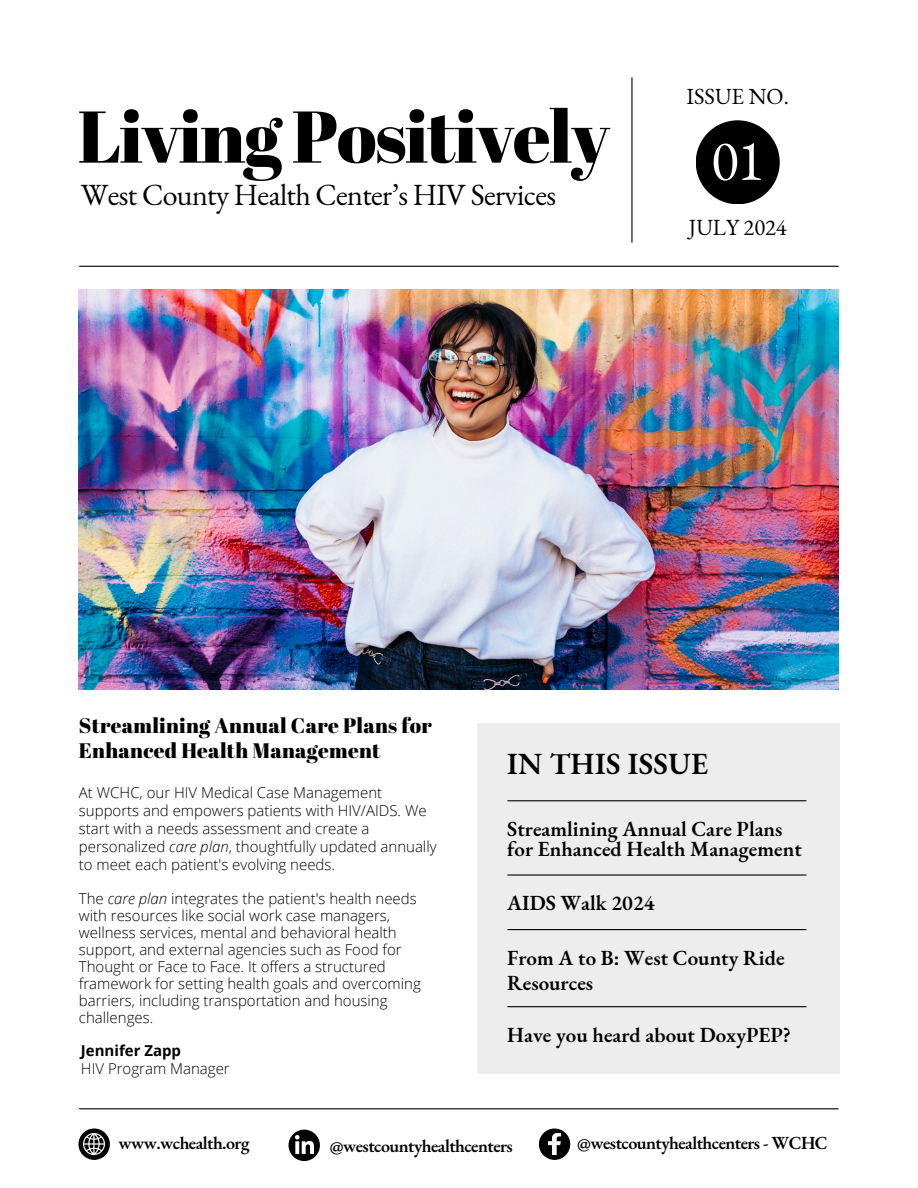
<style>
.page{position:relative;width:918px;height:1188px;background:#fff}
.page>*{position:absolute;margin:0;border:0;box-sizing:border-box;transform-origin:0 0}
.t1{font:73.05px "Abril Fatface";letter-spacing:-.02em;color:#000}
.t2{font:57.6px "EB Garamond";color:#fff}
.t3{font:30px "EB Garamond";letter-spacing:-.02em;color:#000}
.t4{font:600 30px "EB Garamond";letter-spacing:.01em;color:#000}
.t5{font:22.5px "EB Garamond";color:#000}
.t6{font:600 21px/20.2px "EB Garamond";color:#000}
.t7{font:21px/24.8px "Abril Fatface";letter-spacing:.01em;color:#000}
.t8{font:600 18px "EB Garamond";letter-spacing:-.03em;color:#000}
.t9{font:300 15px/17px "Open Sans";color:#000}
.t10{font:700 15px "Open Sans";color:#000}
.s1{font-style:italic}
</style>
<div class="page">
<hr style="left:631px;top:78px;width:2px;height:164px;background:#000">
<div style="left:696px;top:120px;width:84px;height:84px;background:#000;border-radius:50%"></div>
<hr style="left:80px;top:266px;width:758px;height:1px;background:#000">
<img style="left:79px;top:289px;width:759px;height:401px">
<div style="left:477px;top:724px;width:362px;height:350px;background:#ededed"></div>
<hr style="left:508px;top:800px;width:298px;height:1px;background:#000">
<hr style="left:508px;top:874px;width:298px;height:2px;background:#000">
<hr style="left:508px;top:929px;width:298px;height:1px;background:#000">
<hr style="left:508px;top:1006px;width:298px;height:1px;background:#000">
<hr style="left:80px;top:1108px;width:758px;height:1px;background:#000">
<svg style="left:78px;top:1129px;width:32px;height:31px"></svg>
<img style="left:84px;top:1134px;width:20px;height:20px">
<div style="left:289px;top:1130px;width:31px;height:31px;background:#000;border-radius:50%"></div>
<img style="left:296px;top:1136px;width:18px;height:18px">
<div style="left:539px;top:1129px;width:31px;height:31px;background:#000;border-radius:50%"></div>
<img style="left:549px;top:1134px;width:11px;height:20px">
<h5 class="t1" style="left:78px;top:85px;width:533px">Living Positively</h5>
<h5 class="t3" style="left:81px;top:175px;width:477px">West County Health Center’s HIV Services</h5>
<h5 class="t5" style="left:687px;top:81px;width:104px">ISSUE NO.</h5>
<h1 class="t2" style="left:711px;top:122px;width:55px">01</h1>
<h5 class="t5" style="left:689px;top:212px;width:100px">JULY 2024</h5>
<h6 class="t7" style="left:79px;top:713px;width:354px">Streamlining Annual Care Plans for<br>Enhanced Health Management</h6>
<p class="t9" style="left:79px;top:783px;width:359px;line-height:18px">At WCHC, our HIV Medical Case Management supports and empowers patients with HIV/AIDS. We start with a needs assessment and create a personalized <span class="s1">care plan</span>, thoughtfully updated annually to meet each patient's evolving needs.</p>
<p class="t9" style="left:79px;top:890px;width:343px">The <span class="s1">care plan</span> integrates the patient's health needs with resources like social work case managers, wellness services, mental and behavioral health support, and external agencies such as Food for Thought or Face to Face. It offers a structured framework for setting health goals and overcoming barriers, including transportation and housing challenges.</p>
<p class="t10" style="left:81px;top:1040px;width:102px">Jennifer Zapp</p>
<p class="t9" style="left:81px;top:1059px;width:150px">HIV Program Manager</p>
<p class="t4" style="left:507px;top:743px;width:202px">IN THIS ISSUE</p>
<h4 class="t6" style="left:507px;top:818px;width:296px">Streamlining Annual Care Plans for Enhanced Health Management</h4>
<p class="t6" style="left:507px;top:893px;width:149px">AIDS Walk 2024</p>
<h4 class="t6" style="left:507px;top:945px;width:279px;line-height:24.8px">From A to B: West County Ride<br>Resources</h4>
<p class="t6" style="left:507px;top:1025px;width:285px">Have you heard about DoxyPEP?</p>
<p class="t8" style="left:119px;top:1131px;width:133px">www.wchealth.org</p>
<p class="t8" style="left:330px;top:1134px;width:185px">@westcountyhealthcenters</p>
<p class="t8" style="left:577px;top:1131px;width:252px">@westcountyhealthcenters - WCHC</p>
</div>
